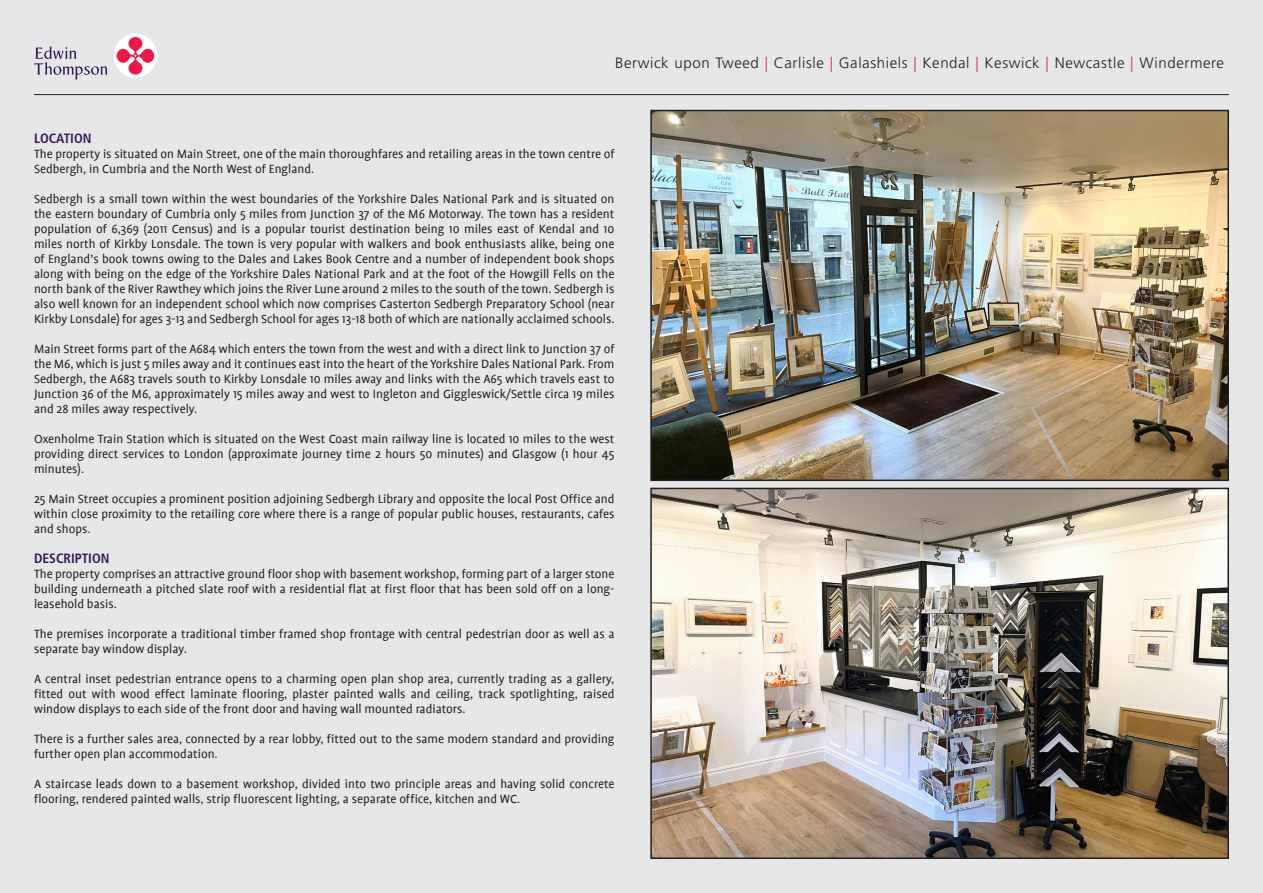
<style>
.page{position:relative;width:1263px;height:893px;background:#e6e7e9}
.page>*{position:absolute;margin:0;border:0;box-sizing:border-box;transform-origin:0 0}
._1_1st_line_of_address_p1{font:300 15px "Frutiger LT Std";letter-spacing:.04em;color:#231f20}
.Text{font:13.5px/15px "Profile";color:#231f20;text-align:justify}
._9_heads{font:700 condensed 13.5px "Frutiger LT Std";color:#371957}
.s1{color:#db364b}
</style>
<div class="page">
<img style="left:653px;top:113px;width:573px;height:365px">
<div style="left:650px;top:110px;width:579px;height:371px;border:2px solid #231f20"></div>
<img style="left:653px;top:491px;width:573px;height:365px">
<div style="left:650px;top:488px;width:579px;height:371px;border:2px solid #231f20"></div>
<div style="left:114px;top:34px;width:43px;height:44px;background:#fff;border-radius:50%"></div>
<svg style="left:117px;top:37px;width:37px;height:38px"></svg>
<svg style="left:34px;top:46px;width:73px;height:33px"></svg>
<hr style="left:34px;top:94px;width:1195px;height:1px;background:#231f20">
<p class="_1_1st_line_of_address_p1" style="left:615px;top:54px;width:610px">Berwick upon Tweed <span class="s1">|</span> Carlisle <span class="s1">|</span> Galashiels <span class="s1">|</span> Kendal <span class="s1">|</span> Keswick <span class="s1">|</span> Newcastle <span class="s1">|</span> Windermere</p>
<p class="_9_heads" style="left:34px;top:130px;width:59px">LOCATION</p>
<p class="Text" style="left:34px;top:146px;width:582px">The property is situated on Main Street, one of the main thoroughfares and retailing areas in the town centre of<br>Sedbergh, in Cumbria and the North West of England.</p>
<p class="Text" style="left:34px;top:191px;width:582px">Sedbergh is a small town within the west boundaries of the Yorkshire Dales National Park and is situated on the eastern boundary of Cumbria only 5 miles from Junction 37 of the M6 Motorway. The town has a resident population of 6,369 (2011 Census) and is a popular tourist destination being 10 miles east of Kendal and 10 miles north of Kirkby Lonsdale. The town is very popular with walkers and book enthusiasts alike, being one of England’s book towns owing to the Dales and Lakes Book Centre and a number of independent book shops along with being on the edge of the Yorkshire Dales National Park and at the foot of the Howgill Fells on the north bank of the River Rawthey which joins the River Lune around 2 miles to the south of the town. Sedbergh is also well known for an independent school which now comprises Casterton Sedbergh Preparatory School (near Kirkby Lonsdale) for ages 3-13 and Sedbergh School for ages 13-18 both of which are nationally acclaimed schools.</p>
<p class="Text" style="left:34px;top:341px;width:582px">Main Street forms part of the A684 which enters the town from the west and with a direct link to Junction 37 of the M6, which is just 5 miles away and it continues east into the heart of the Yorkshire Dales National Park. From Sedbergh, the A683 travels south to Kirkby Lonsdale 10 miles away and links with the A65 which travels east to Junction 36 of the M6, approximately 15 miles away and west to Ingleton and Giggleswick/Settle circa 19 miles and 28 miles away respectively.</p>
<p class="Text" style="left:34px;top:431px;width:582px">Oxenholme Train Station which is situated on the West Coast main railway line is located 10 miles to the west providing direct services to London (approximate journey time 2 hours 50 minutes) and Glasgow (1 hour 45 minutes).</p>
<p class="Text" style="left:34px;top:491px;width:582px">25 Main Street occupies a prominent position adjoining Sedbergh Library and opposite the local Post Office and within close proximity to the retailing core where there is a range of popular public houses, restaurants, cafes and shops.</p>
<p class="_9_heads" style="left:34px;top:550px;width:77px">DESCRIPTION</p>
<p class="Text" style="left:34px;top:566px;width:582px">The property comprises an attractive ground floor shop with basement workshop, forming part of a larger stone building underneath a pitched slate roof with a residential flat at first floor that has been sold off on a long&shy;leasehold basis.</p>
<p class="Text" style="left:34px;top:626px;width:582px">The premises incorporate a traditional timber framed shop frontage with central pedestrian door as well as a separate bay window display.</p>
<p class="Text" style="left:34px;top:671px;width:582px">A central inset pedestrian entrance opens to a charming open plan shop area, currently trading as a gallery, fitted out with wood effect laminate flooring, plaster painted walls and ceiling, track spotlighting, raised window displays to each side of the front door and having wall mounted radiators.</p>
<p class="Text" style="left:34px;top:731px;width:582px">There is a further sales area, connected by a rear lobby, fitted out to the same modern standard and providing further open plan accommodation.</p>
<p class="Text" style="left:34px;top:776px;width:582px">A staircase leads down to a basement workshop, divided into two principle areas and having solid concrete flooring, rendered painted walls, strip fluorescent lighting, a separate office, kitchen and WC.</p>
</div>
